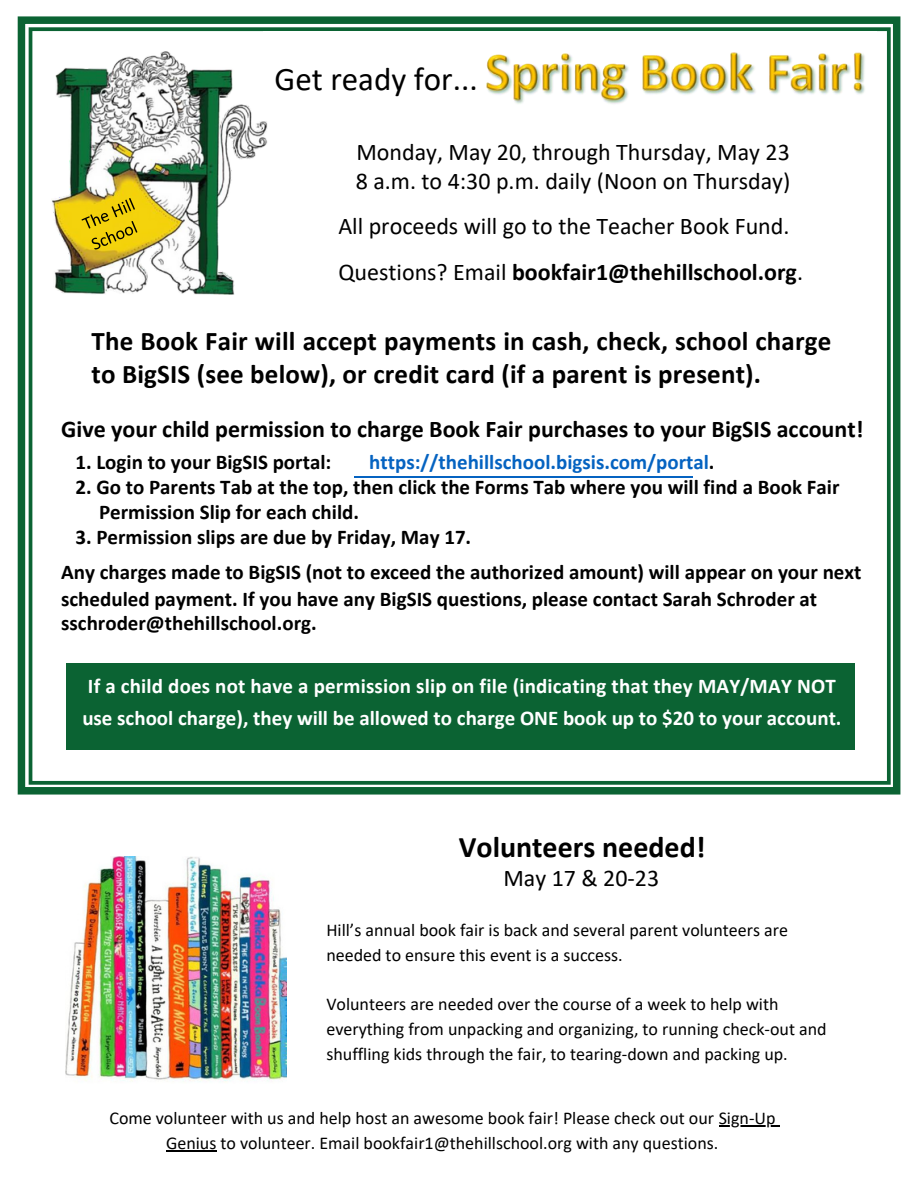
<style>
.page{position:relative;width:918px;height:1188px;background:#fff}
.page>*{position:absolute;margin:0;border:0;box-sizing:border-box;transform-origin:0 0}
.t1{font:33px "Calibri";color:#000}
.t2{font:700 30px "Calibri";color:#000}
.t3{font:700 27px/32.7px "Calibri";letter-spacing:.01em;color:#000}
.t4{font:24px/29.2px "Calibri";color:#000}
.t5{font:700 24px "Calibri";color:#000}
.t6{font:700 21px/24.8px "Calibri";color:#000}
.t7{font:700 21px/31.5px "Calibri";letter-spacing:.01em;color:#fff}
.t8{font:700 21px "Calibri";color:#0563c1}
.t9{font:18px/24.8px "Calibri";color:#000}
.s1{font-weight:700}
.s2{color:#000}
</style>
<div class="page">
<div style="left:29px;top:27px;width:862px;height:758px;border:4px solid #0b6333"></div>
<div style="left:18px;top:16px;width:882px;height:779px;border:8px solid #0b6333"></div>
<img style="left:486px;top:52px;width:379px;height:52px">
<div style="left:66px;top:663px;width:788px;height:87px;background:#0b6333"></div>
<hr style="left:355px;top:476px;width:338px;height:1px;background:#0563c1">
<img style="left:66px;top:856px;width:220px;height:226px">
<img style="left:52px;top:52px;width:216px;height:243px">
<svg style="left:82px;top:198px;width:55px;height:51px;background:#d3b60b"></svg>
<hr style="left:719px;top:1125px;width:57px;height:1px;background:#000">
<hr style="left:166px;top:1150px;width:50px;height:1px;background:#000">
<h6 class="t1" style="left:275px;top:66px;width:205px">Get ready for...</h6>
<h5 class="t4" style="left:356px;top:139px;width:436px">Monday, May 20, through Thursday, May 23<br>8 a.m. to 4:30 p.m. daily (Noon on Thursday)</h5>
<h5 class="t4" style="left:338px;top:205px;width:466px;line-height:46.2px">All proceeds will go to the Teacher Book Fund.<br>Questions? Email <span class="s1">bookfair1@thehillschool.org</span>.</h5>
<h2 class="t3" style="left:92px;top:327px;width:741px">The Book Fair will accept payments in cash, check, school charge to BigSIS (see below), or credit card (if a parent is present).</h2>
<p class="t5" style="left:61px;top:419px;width:804px">Give your child permission to charge Book Fair purchases to your BigSIS account!</p>
<h3 class="t6" style="left:75px;top:452px;width:257px">1. Login to your BigSIS portal:</h3>
<h3 class="t8" style="left:369px;top:454px;width:347px">https://thehillschool.bigsis.com/portal<span class="s2">.</span></h3>
<h3 class="t6" style="left:99px;top:477px;width:742px;text-indent:-24px">2. Go to Parents Tab at the top, then click the Forms Tab where you will find a Book Fair<br>Permission Slip for each child.</h3>
<h3 class="t6" style="left:61px;top:521px;width:802px;line-height:34.8px;text-indent:14px">3. Permission slips are due by Friday, May 17.<br>Any charges made to BigSIS (not to exceed the authorized amount) will appear on your next</h3>
<h3 class="t6" style="left:61px;top:588px;width:758px">scheduled payment. If you have any BigSIS questions, please contact Sarah Schroder at sschroder@thehillschool.org.</h3>
<h4 class="t7" style="left:82px;top:672px;width:761px">If a child does not have a permission slip on file (indicating that they MAY/MAY NOT use school charge), they will be allowed to charge ONE book up to $20 to your account.</h4>
<p class="t2" style="left:459px;top:834px;width:248px">Volunteers needed!</p>
<p class="t4" style="left:503px;top:866px;width:157px">May 17 &amp; 20-23</p>
<h1 class="t9" style="left:326px;top:919px;width:463px">Hill’s annual book fair is back and several parent volunteers are needed to ensure this event is a success.</h1>
<h5 class="t9" style="left:326px;top:993px;width:502px">Volunteers are needed over the course of a week to help with everything from unpacking and organizing, to running check-out and shuffling kids through the fair, to tearing-down and packing up.</h5>
<h6 class="t9" style="left:109px;top:1107px;width:668px">Come volunteer with us and help host an awesome book fair! Please check out our Sign-Up</h6>
<p class="t9" style="left:166px;top:1132px;width:554px">Genius to volunteer. Email bookfair1@thehillschool.org with any questions.</p>
</div>
